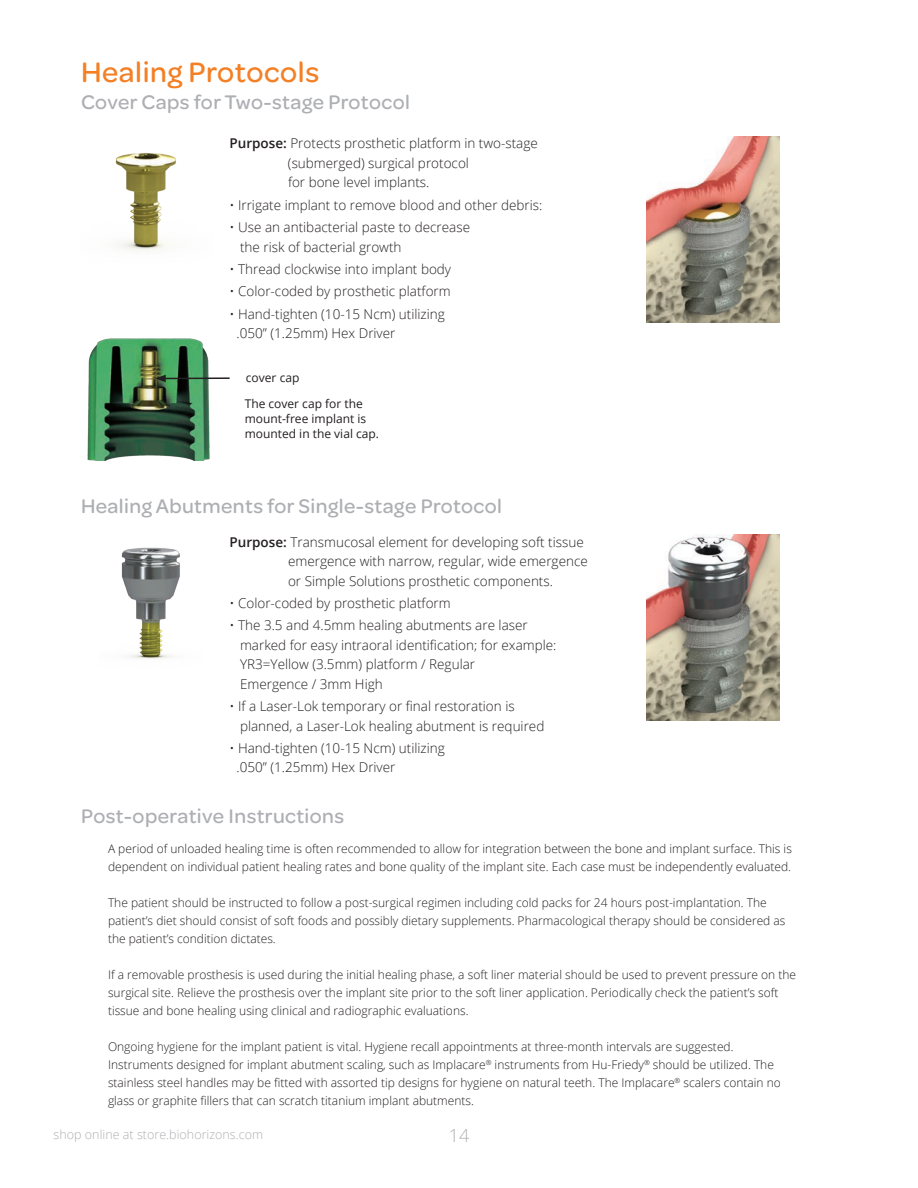
<style>
.page{position:relative;width:918px;height:1188px;background:#fff}
.page>*{position:absolute;margin:0;border:0;box-sizing:border-box;transform-origin:0 0}
.Titel_Ebene_1{font:500 30px "Omnes";letter-spacing:.02em;color:#f48026}
.t1{font:500 21px "Omnes";letter-spacing:.02em;color:#aeafb3}
.t2{font:300 18px "Open Sans";color:#aeafb3}
.t3{font:300 13.5px/19.5px "Open Sans";color:#231f20}
.t4{font:300 12.6px "Open Sans";color:#aeafb3}
.Manual_text_blocks{font:300 12px/18px "Open Sans";color:#231f20}
.Manual_text_blocks-2{font:12px/15px "Open Sans";color:#231f20}
.manual_captions{font:12px "Open Sans";color:#231f20}
.s1{font-weight:600}
</style>
<div class="page">
<img style="left:647px;top:534px;width:133px;height:186px">
<img style="left:121px;top:547px;width:59px;height:112px">
<img style="left:115px;top:153px;width:61px;height:97px">
<img style="left:88px;top:339px;width:121px;height:121px">
<hr style="left:163px;top:377px;width:67px;height:2px;background:#231f20">
<svg style="left:155px;top:375px;width:11px;height:7px"></svg>
<img style="left:647px;top:137px;width:132px;height:186px">
<p class="Titel_Ebene_1" style="left:81px;top:52px;width:240px">Healing Protocols</p>
<p class="t1" style="left:81px;top:88px;width:330px">Cover Caps for Two-stage Protocol</p>
<p class="t3" style="left:230px;top:133px;width:310px"><span class="s1">Purpose:</span> Protects prosthetic platform in two-stage</p>
<p class="t3" style="left:288px;top:153px;width:182px">(submerged) surgical protocol for bone level implants.</p>
<p class="t3" style="left:230px;top:195px;width:314px">• Irrigate implant to remove blood and other debris:</p>
<p class="t3" style="left:230px;top:217px;width:242px">• Use an antibacterial paste to decrease</p>
<p class="t3" style="left:240px;top:237px;width:163px">the risk of bacterial growth</p>
<p class="t3" style="left:230px;top:259px;width:223px">• Thread clockwise into implant body</p>
<p class="t3" style="left:230px;top:281px;width:223px">• Color-coded by prosthetic platform</p>
<p class="t3" style="left:230px;top:304px;width:217px">• Hand-tighten (10-15 Ncm) utilizing</p>
<p class="t3" style="left:237px;top:323px;width:160px">.050” (1.25mm) Hex Driver</p>
<p class="manual_captions" style="left:246px;top:369px;width:55px">cover cap</p>
<p class="Manual_text_blocks-2" style="left:245px;top:396px;width:136px">The cover cap for the mount-free implant is mounted in the vial cap.</p>
<p class="t1" style="left:81px;top:492px;width:423px">Healing Abutments for Single-stage Protocol</p>
<p class="t3" style="left:288px;top:532px;width:301px;text-indent:-58px"><span class="s1">Purpose:</span> Transmucosal element for developing soft tissue emergence with narrow, regular, wide emergence or Simple Solutions prosthetic components.</p>
<p class="t3" style="left:230px;top:593px;width:223px">• Color-coded by prosthetic platform</p>
<p class="t3" style="left:240px;top:615px;width:318px;text-indent:-11px">• The 3.5 and 4.5mm healing abutments are laser marked for easy intraoral identification; for example:</p>
<p class="t3" style="left:240px;top:654px;width:237px">YR3=Yellow (3.5mm) platform / Regular<br>Emergence / 3mm High</p>
<p class="t3" style="left:240px;top:696px;width:306px;text-indent:-11px">• If a Laser-Lok temporary or final restoration is planned, a Laser-Lok healing abutment is required</p>
<p class="t3" style="left:229px;top:738px;width:217px">• Hand-tighten (10-15 Ncm) utilizing</p>
<p class="t3" style="left:237px;top:757px;width:160px">.050” (1.25mm) Hex Driver</p>
<p class="t1" style="left:81px;top:801px;width:265px">Post-operative Instructions</p>
<p class="Manual_text_blocks" style="left:108px;top:840px;width:685px">A period of unloaded healing time is often recommended to allow for integration between the bone and implant surface. This is dependent on individual patient healing rates and bone quality of the implant site. Each case must be independently evaluated.</p>
<p class="Manual_text_blocks" style="left:108px;top:894px;width:679px">The patient should be instructed to follow a post-surgical regimen including cold packs for 24 hours post-implantation. The patient’s diet should consist of soft foods and possibly dietary supplements. Pharmacological therapy should be considered as the patient’s condition dictates.</p>
<p class="Manual_text_blocks" style="left:108px;top:966px;width:690px">If a removable prosthesis is used during the initial healing phase, a soft liner material should be used to prevent pressure on the surgical site. Relieve the prosthesis over the implant site prior to the soft liner application. Periodically check the patient’s soft tissue and bone healing using clinical and radiographic evaluations.</p>
<p class="Manual_text_blocks" style="left:108px;top:1038px;width:674px">Ongoing hygiene for the implant patient is vital. Hygiene recall appointments at three-month intervals are suggested.<br>Instruments designed for implant abutment scaling, such as Implacare<sup>®</sup> instruments from Hu-Friedy<sup>®</sup> should be utilized. The stainless steel handles may be fitted with assorted tip designs for hygiene on natural teeth. The Implacare<sup>®</sup> scalers contain no glass or graphite fillers that can scratch titanium implant abutments.</p>
<p class="t4" style="left:54px;top:1126px;width:211px">shop online at store.biohorizons.com</p>
<h3 class="t2" style="left:449px;top:1123px;width:22px">14</h3>
</div>
